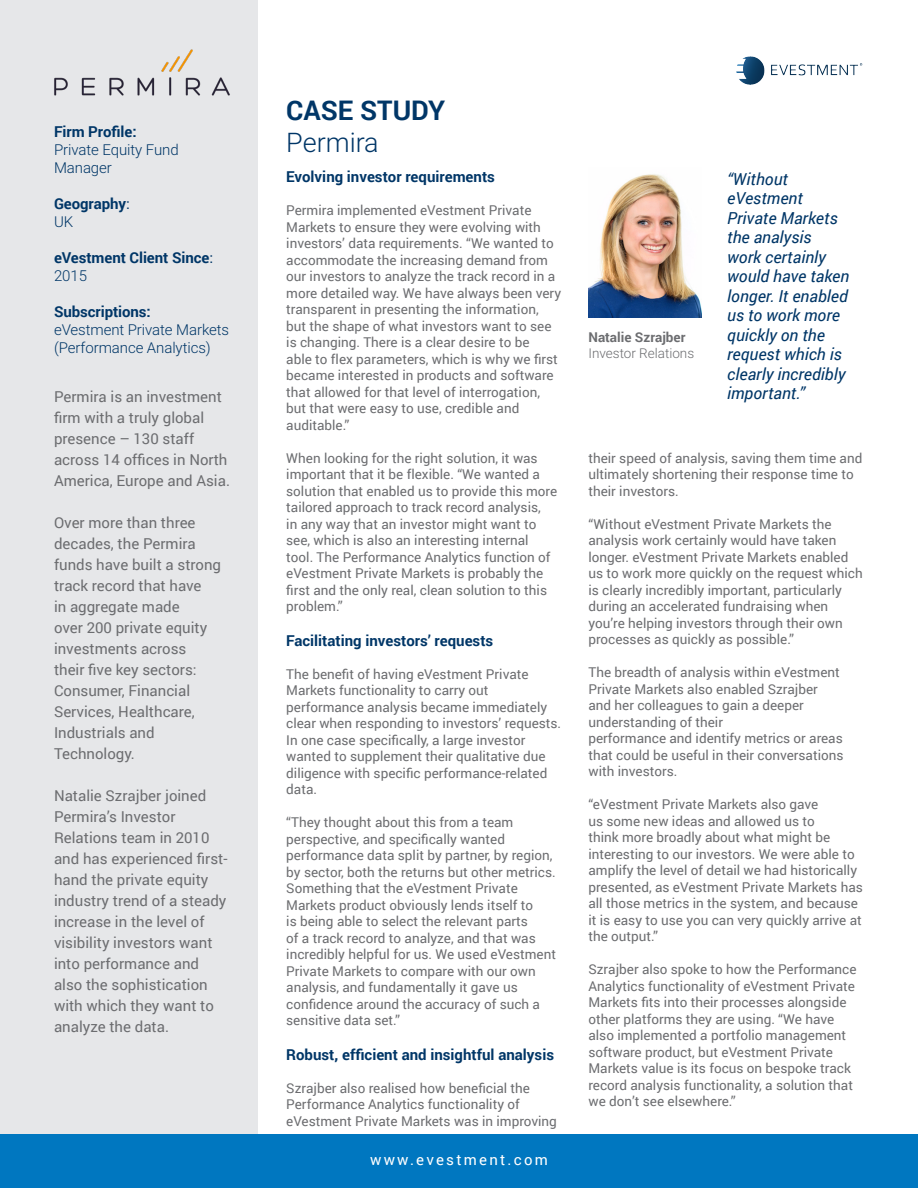
<style>
.page{position:relative;width:918px;height:1188px;background:#fff}
.page>*{position:absolute;margin:0;border:0;box-sizing:border-box;transform-origin:0 0}
.t1{font:700 27px "Roboto";color:#003667}
.t2{font:300 27px "Roboto";color:#003667}
.t3{font:italic 16.5px/19.5px "Roboto";color:#003667}
.t4{font:15px/21px "Roboto";color:#6c6d70}
.t5{font:700 15px/18px "Roboto";color:#003667}
.t6{font:300 15px/18px "Roboto";letter-spacing:-.005em;color:#003667}
.t7{font:15px "Roboto";letter-spacing:.15em;color:#fff}
.t8{font:13.5px/16.5px "Roboto";color:#6c6d70}
.t9{font:300 13.5px "Roboto";color:#6c6d70}
.t10{font:700 13.5px "Roboto";color:#6c6d70}
.s1{font-weight:400}
.s2{font-weight:300}
.s3{font-weight:700}
</style>
<div class="page">
<div style="left:0;top:1134px;width:918px;height:54px;background:#0077c0"></div>
<div style="left:0;top:0;width:257px;height:1134px;background:#e6e7e9"></div>
<img style="left:588px;top:174px;width:113px;height:143px">
<img style="left:736px;top:56px;width:127px;height:29px">
<img style="left:54px;top:49px;width:176px;height:47px">
<p class="t5" style="left:54px;top:122px;width:84px">Firm Profile:</p>
<p class="t6" style="left:54px;top:140px;width:126px">Private Equity Fund</p>
<p class="t6" style="left:54px;top:158px;width:59px">Manager</p>
<p class="t5" style="left:54px;top:194px;width:77px">Geography<span class="s1">:<br></span><span class="s2">UK</span></p>
<p class="t5" style="left:54px;top:248px;width:161px">eVestment Client Since<span class="s1">:<br></span><span class="s2">2015</span></p>
<p class="t6" style="left:54px;top:302px;width:177px"><span class="s3">Subscriptions:<br></span>eVestment Private Markets (Performance Analytics)</p>
<p class="t4" style="left:54px;top:386px;width:178px">Permira is an investment firm with a truly global presence – 130 staff across 14 offices in North<br>America, Europe and Asia.</p>
<p class="t4" style="left:54px;top:512px;width:169px">Over more than three decades, the Permira funds have built a strong track record that have<br>in aggregate made<br>over 200 private equity investments across<br>their five key sectors:<br>Consumer, Financial<br>Services, Healthcare,<br>Industrials and<br>Technology.</p>
<p class="t4" style="left:54px;top:785px;width:175px">Natalie Szrajber joined<br>Permira’s Investor<br>Relations team in 2010 and has experienced first&shy;hand the private equity industry trend of a steady increase in the level of visibility investors want into performance and also the sophistication with which they want to analyze the data.</p>
<p class="t1" style="left:286px;top:91px;width:161px">CASE STUDY</p>
<p class="t2" style="left:286px;top:124px;width:94px">Permira</p>
<p class="t5" style="left:286px;top:167px;width:210px">Evolving investor requirements</p>
<p class="t8" style="left:286px;top:202px;width:276px">Permira implemented eVestment Private Markets to ensure they were evolving with investors’ data requirements. “We wanted to accommodate the increasing demand from our investors to analyze the track record in a more detailed way. We have always been very transparent in presenting the information, but the shape of what investors want to see is changing. There is a clear desire to be<br>able to flex parameters, which is why we first became interested in products and software that allowed for that level of interrogation, but that were easy to use, credible and auditable.”</p>
<p class="t8" style="left:286px;top:449px;width:272px">When looking for the right solution, it was important that it be flexible. “We wanted a solution that enabled us to provide this more tailored approach to track record analysis,<br>in any way that an investor might want to see, which is also an interesting internal tool. The Performance Analytics function of eVestment Private Markets is probably the first and the only real, clean solution to this problem.”</p>
<p class="t5" style="left:286px;top:631px;width:209px">Facilitating investors’ requests</p>
<p class="t8" style="left:286px;top:665px;width:277px">The benefit of having eVestment Private Markets functionality to carry out performance analysis became immediately clear when responding to investors’ requests.<br>In one case specifically, a large investor wanted to supplement their qualitative due diligence with specific performance-related data.</p>
<p class="t8" style="left:286px;top:814px;width:271px">“They thought about this from a team perspective, and specifically wanted performance data split by partner, by region, by sector, both the returns but other metrics.<br>Something that the eVestment Private Markets product obviously lends itself to<br>is being able to select the relevant parts<br>of a track record to analyze, and that was incredibly helpful for us. We used eVestment Private Markets to compare with our own analysis, and fundamentally it gave us confidence around the accuracy of such a sensitive data set.”</p>
<p class="t5" style="left:286px;top:1045px;width:269px">Robust, efficient and insightful analysis</p>
<p class="t8" style="left:286px;top:1079px;width:272px">Szrajber also realised how beneficial the<br>Performance Analytics functionality of eVestment Private Markets was in improving</p>
<p class="t7" style="left:370px;top:1149px;width:179px">www.evestment.com</p>
<p class="t10" style="left:588px;top:327px;width:98px">Natalie Szrajber</p>
<p class="t9" style="left:588px;top:344px;width:107px">Investor Relations</p>
<p class="t3" style="left:727px;top:168px;width:124px">“Without eVestment<br>Private Markets the analysis work certainly would have taken longer. It enabled us to work more quickly on the request which is clearly incredibly important.”</p>
<p class="t8" style="left:588px;top:449px;width:275px">their speed of analysis, saving them time and ultimately shortening their response time to their investors.</p>
<p class="t8" style="left:588px;top:515px;width:276px">“Without eVestment Private Markets the analysis work certainly would have taken longer. eVestment Private Markets enabled us to work more quickly on the request which is clearly incredibly important, particularly during an accelerated fundraising when you’re helping investors through their own processes as quickly as possible.”</p>
<p class="t8" style="left:588px;top:663px;width:253px">The breadth of analysis within eVestment Private Markets also enabled Szrajber and her colleagues to gain a deeper understanding of their</p>
<p class="t8" style="left:588px;top:729px;width:257px;text-align:justify">performance and identify metrics or areas that could be useful in their conversations with investors.</p>
<p class="t8" style="left:588px;top:795px;width:276px">“eVestment Private Markets also gave<br>us some new ideas and allowed us to<br>think more broadly about what might be interesting to our investors. We were able to amplify the level of detail we had historically presented, as eVestment Private Markets has all those metrics in the system, and because it is easy to use you can very quickly arrive at the output.”</p>
<p class="t8" style="left:588px;top:960px;width:270px">Szrajber also spoke to how the Performance Analytics functionality of eVestment Private Markets fits into their processes alongside other platforms they are using. “We have also implemented a portfolio management software product, but eVestment Private Markets value is its focus on bespoke track record analysis functionality, a solution that we don’t see elsewhere.”</p>
</div>
